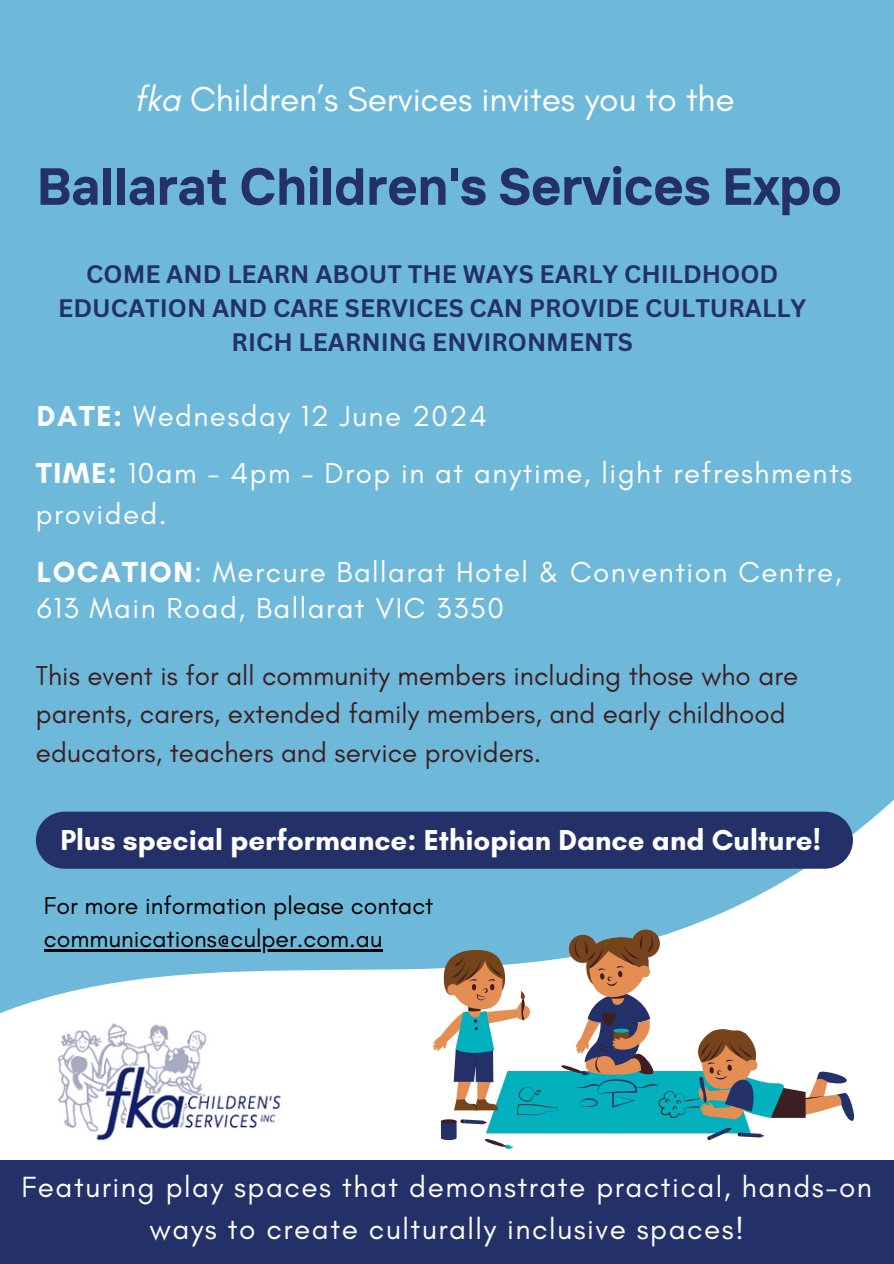
<style>
.page{position:relative;width:894px;height:1264px;background:#fff}
.page>*{position:absolute;margin:0;border:0;box-sizing:border-box;transform-origin:0 0}
.t1{font:700 52.2px "TT Interphases";letter-spacing:-.005em;color:#233168}
.t2{font:35.4px "Glacial Indifference";letter-spacing:-.005em;color:#fff}
.t3{font:29.7px/41.7px "Glacial Indifference";letter-spacing:.05em;color:#fdfdfd;text-align:center}
.t4{font:29.55px/36px "Glacial Indifference";letter-spacing:.05em;color:#fdfdfd}
.t5{font:700 29.4px "Glacial Indifference";color:#fff}
.t6{font:27.75px/38.2px "Glacial Indifference";color:#3d1e22}
.t7{font:24.9px "Glacial Indifference";color:#000}
.t8{font:700 24.6px/33.8px "Canva Sans";color:#233168;text-align:center}
.s1{font-style:italic}
.s2{font-weight:700}
</style>
<div class="page">
<div style="left:0;top:0;width:893px;height:1014px;background:#6eb9d9"></div>
<svg style="left:432px;top:929px;width:425px;height:220px"></svg>
<div style="left:0;top:1159px;width:893px;height:104px;background:#233168"></div>
<img style="left:44px;top:1012px;width:249px;height:129px">
<div style="left:36px;top:811px;width:816px;height:57px;background:#233168"></div>
<hr style="left:44px;top:949px;width:338px;height:2px;background:#000">
<h4 class="t2" style="left:134px;top:77px;width:602px"><span class="s1">fka</span> Children’s Services invites you to the</h4>
<h1 class="t1" style="left:37px;top:153px;width:806px">Ballarat Children's Services Expo</h1>
<h4 class="t8" style="left:58px;top:257px;width:749px">COME AND LEARN ABOUT THE WAYS EARLY CHILDHOOD<br>EDUCATION AND CARE SERVICES CAN PROVIDE CULTURALLY<br>RICH LEARNING ENVIRONMENTS</h4>
<h5 class="t4" style="left:37px;top:398px;width:451px"><span class="s2">DATE:</span> Wednesday 12 June 2024</h5>
<p class="t4" style="left:36px;top:453px;width:817px;line-height:40.5px"><span class="s2">TIME:</span> 10am - 4pm - Drop in at anytime, light refreshments provided.</p>
<h4 class="t4" style="left:37px;top:554px;width:806px"><span class="s2">LOCATION</span>: Mercure Ballarat Hotel &amp; Convention Centre,<br>613 Main Road, Ballarat VIC 3350</h4>
<p class="t6" style="left:36px;top:656px;width:763px">This event is for all community members including those who are parents, carers, extended family members, and early childhood educators, teachers and service providers.</p>
<h2 class="t5" style="left:60px;top:822px;width:761px">Plus special performance: Ethiopian Dance and Culture!</h2>
<h3 class="t7" style="left:44px;top:889px;width:391px">For more information please contact</h3>
<p class="t7" style="left:44px;top:923px;width:340px">communications@culper.com.au</p>
<h4 class="t3" style="left:22px;top:1165px;width:851px">Featuring play spaces that demonstrate practical, hands-on ways to create culturally inclusive spaces!</h4>
</div>
